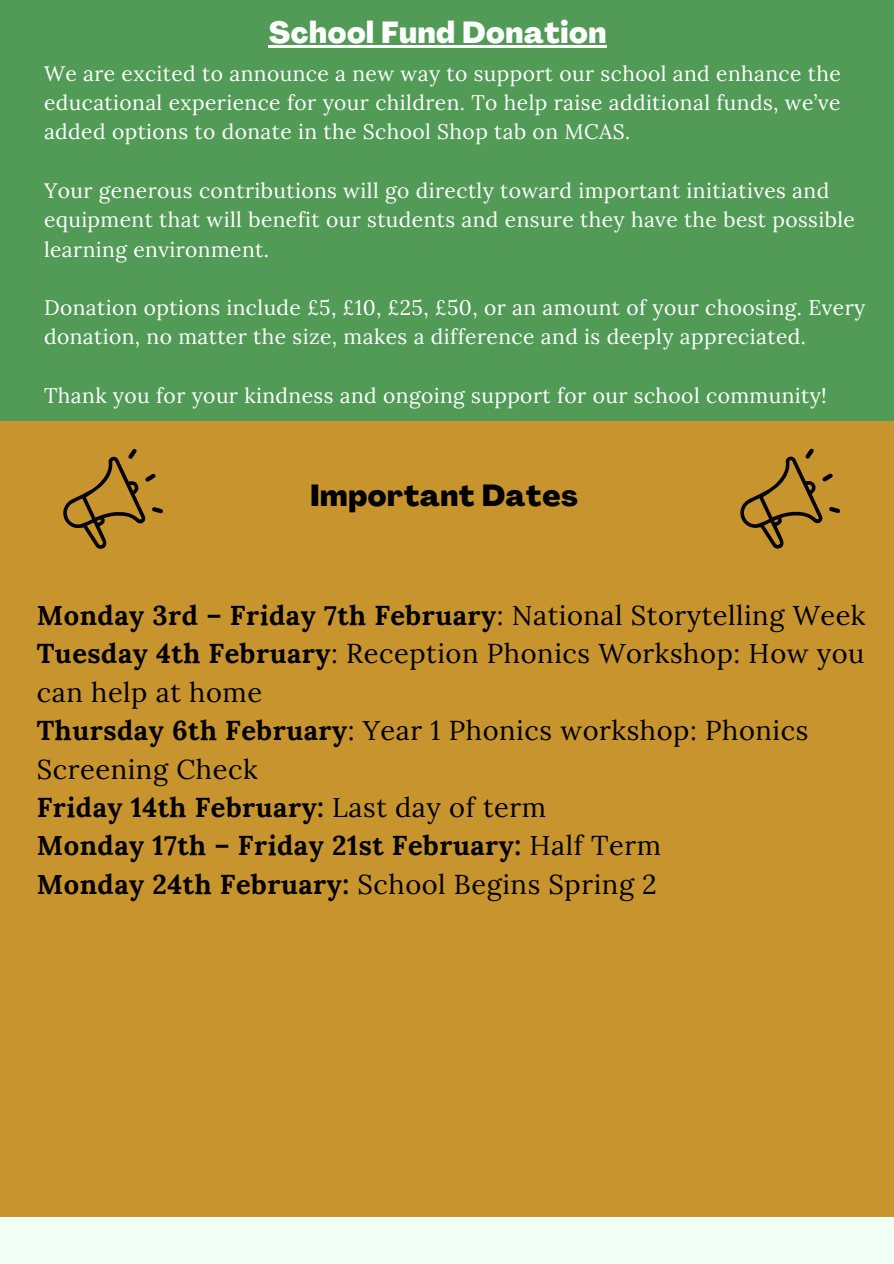
<style>
.page{position:relative;width:894px;height:1264px;background:#fff}
.page>*{position:absolute;margin:0;border:0;box-sizing:border-box;transform-origin:0 0}
.t1{font:800 30px "Agrandir";letter-spacing:.02em;color:#fff}
.t2{font:800 30px "Agrandir";letter-spacing:.02em;color:#000}
.t3{font:27.3px/38.4px "Lora";letter-spacing:.02em;color:#000}
.t4{font:21px/29.2px "Lora";letter-spacing:.02em;color:#fff}
.s1{font-weight:700}
</style>
<div class="page">
<div style="left:0;top:0;width:893px;height:1263px;background:#f2fff6"></div>
<div style="left:0;top:420px;width:893px;height:796px;background:#c8942e"></div>
<svg style="left:63px;top:449px;width:100px;height:100px"></svg>
<svg style="left:740px;top:449px;width:99px;height:99px"></svg>
<div style="left:0;top:0;width:893px;height:420px;background:#519b57"></div>
<hr style="left:269px;top:45px;width:338px;height:3px;background:#fff">
<h1 class="t1" style="left:269px;top:21px;width:339px">School Fund Donation</h1>
<p class="t4" style="left:44px;top:59px;width:798px;text-align:justify">We are excited to announce a new way to support our school and enhance the educational experience for your children. To help raise additional funds, we’ve added options to donate in the School Shop tab on MCAS.</p>
<p class="t4" style="left:44px;top:176px;width:812px">Your generous contributions will go directly toward important initiatives and equipment that will benefit our students and ensure they have the best possible learning environment.</p>
<p class="t4" style="left:44px;top:293px;width:822px">Donation options include £5, £10, £25, £50, or an amount of your choosing. Every donation, no matter the size, makes a difference and is deeply appreciated.</p>
<p class="t4" style="left:44px;top:380px;width:784px">Thank you for your kindness and ongoing support for our school community!</p>
<h1 class="t2" style="left:310px;top:483px;width:269px">Important Dates</h1>
<p class="t3" style="left:37px;top:595px;width:830px"><span class="s1">Monday 3rd – Friday 7th February</span>: National Storytelling Week <span class="s1">Tuesday 4th February</span>: Reception Phonics Workshop: How you can help at home<br><span class="s1">Thursday 6th February</span>: Year 1 Phonics workshop: Phonics Screening Check<br><span class="s1">Friday 14th February:</span> Last day of term<br><span class="s1">Monday 17th – Friday 21st February:</span> Half Term<br><span class="s1">Monday 24th February:</span> School Begins Spring 2</p>
</div>
